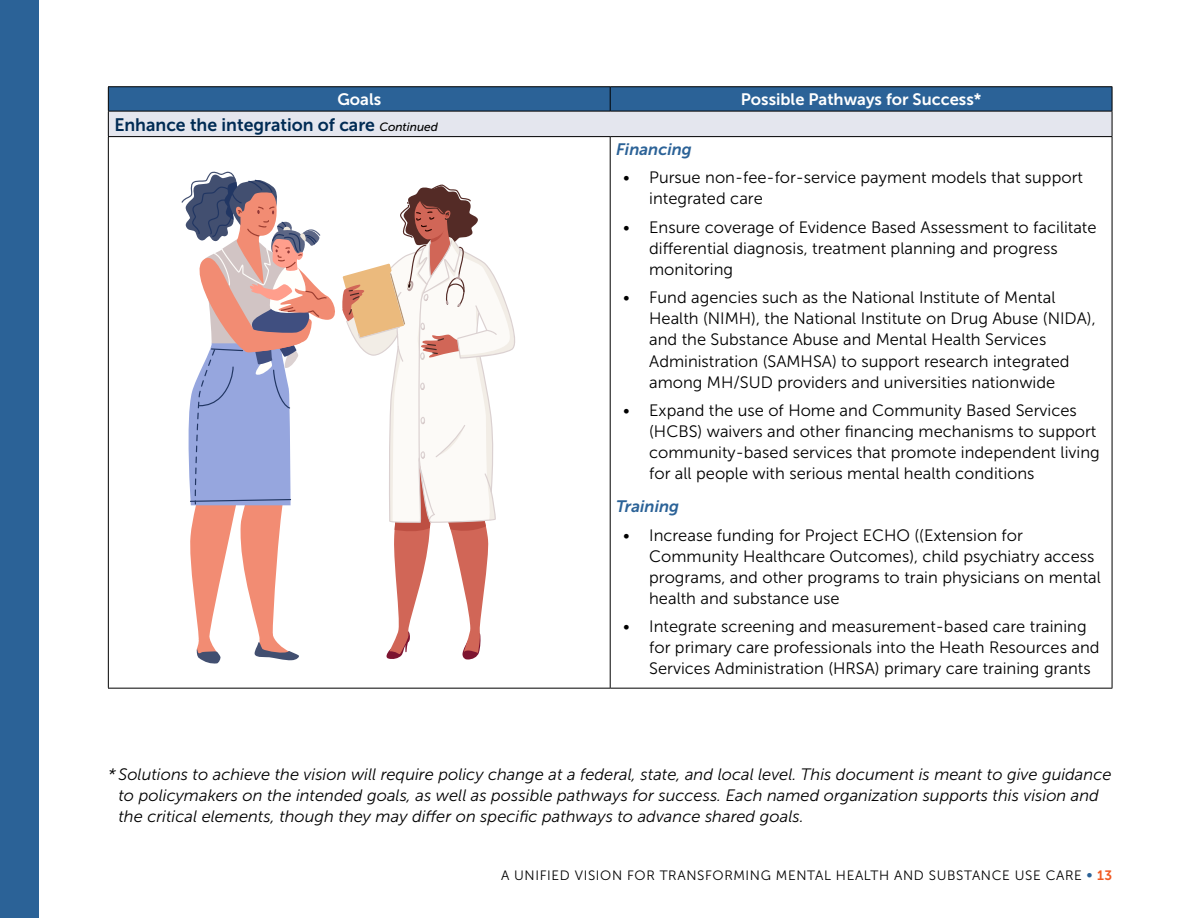
<style>
.page{position:relative;width:1188px;height:918px;background:#fff}
.page>*{position:absolute;margin:0;border:0;box-sizing:border-box;transform-origin:0 0}
.t1{font:18px "Museo Sans 700";color:#002b54}
.t2{font:16.5px/21px "Museo Sans 300";color:#000}
.t3{font:italic 16.5px/21px "Museo Sans 300";color:#000}
.t4{font:16.5px "Museo Sans 700";color:#fff}
.t5{font:italic 16.5px "Museo Sans 700";color:#2b6297}
.t6{font:13.5px "Museo Sans 300";letter-spacing:.045em;color:#000}
.s1{font-family:"Museo Sans 500";font-style:italic;font-size:12px;color:#000}
.s2{font-family:"Museo Sans 700";color:#2b6297}
.s3{font-family:"Museo Sans 700";color:#f15a22}
</style>
<div class="page">
<div style="left:0;top:0;width:39px;height:918px;background:#2b6297"></div>
<hr style="left:610px;top:137px;width:1px;height:551px;background:#000">
<hr style="left:108px;top:86px;width:502px;height:1px;background:#000">
<hr style="left:610px;top:86px;width:502px;height:1px;background:#000">
<svg style="left:108px;top:87px;width:1005px;height:49px;background:#85a0bd"></svg>
<hr style="left:108px;top:136px;width:502px;height:1px;background:#000">
<hr style="left:108px;top:137px;width:1px;height:551px;background:#000">
<hr style="left:610px;top:136px;width:502px;height:1px;background:#000">
<hr style="left:1112px;top:137px;width:1px;height:551px;background:#000">
<hr style="left:108px;top:688px;width:502px;height:1px;background:#000">
<hr style="left:610px;top:688px;width:502px;height:1px;background:#000">
<svg style="left:181px;top:171px;width:334px;height:493px"></svg>
<p class="t4" style="left:337px;top:90px;width:45px">Goals</p>
<p class="t4" style="left:741px;top:90px;width:242px">Possible Pathways for Success*</p>
<p class="t1" style="left:114px;top:114px;width:325px">Enhance the integration of care <span class="s1">Continued</span></p>
<p class="t5" style="left:616px;top:140px;width:77px">Financing</p>
<p class="t2" style="left:649px;top:167px;width:435px;text-indent:-26px">• Pursue non-fee-for-service payment models that support integrated care</p>
<p class="t2" style="left:649px;top:217px;width:449px;text-indent:-26px">• Ensure coverage of Evidence Based Assessment to facilitate differential diagnosis, treatment planning and progress monitoring</p>
<p class="t2" style="left:649px;top:287px;width:448px;text-indent:-26px">• Fund agencies such as the National Institute of Mental Health (NIMH), the National Institute on Drug Abuse (NIDA), and the Substance Abuse and Mental Health Services Administration (SAMHSA) to support research integrated among MH/SUD providers and universities nationwide</p>
<p class="t2" style="left:649px;top:400px;width:452px;text-indent:-26px">• Expand the use of Home and Community Based Services (HCBS) waivers and other financing mechanisms to support community-based services that promote independent living for all people with serious mental health conditions</p>
<p class="t5" style="left:616px;top:497px;width:64px">Training</p>
<p class="t2" style="left:649px;top:524px;width:453px;text-indent:-26px">• Increase funding for Project ECHO ((Extension for Community Healthcare Outcomes), child psychiatry access programs, and other programs to train physicians on mental health and substance use</p>
<p class="t2" style="left:649px;top:616px;width:452px;text-indent:-26px">• Integrate screening and measurement-based care training for primary care professionals into the Heath Resources and<br>Services Administration (HRSA) primary care training grants</p>
<p class="t3" style="left:118px;top:764px;width:995px;text-indent:-10px">* Solutions to achieve the vision will require policy change at a federal, state, and local level. This document is meant to give guidance to policymakers on the intended goals, as well as possible pathways for success. Each named organization supports this vision and the critical elements, though they may differ on specific pathways to advance shared goals.</p>
<p class="t6" style="left:501px;top:868px;width:613px">A UNIFIED VISION FOR TRANSFORMING MENTAL HEALTH AND SUBSTANCE USE CARE <span class="s2">•</span> <span class="s3">13</span></p>
</div>
